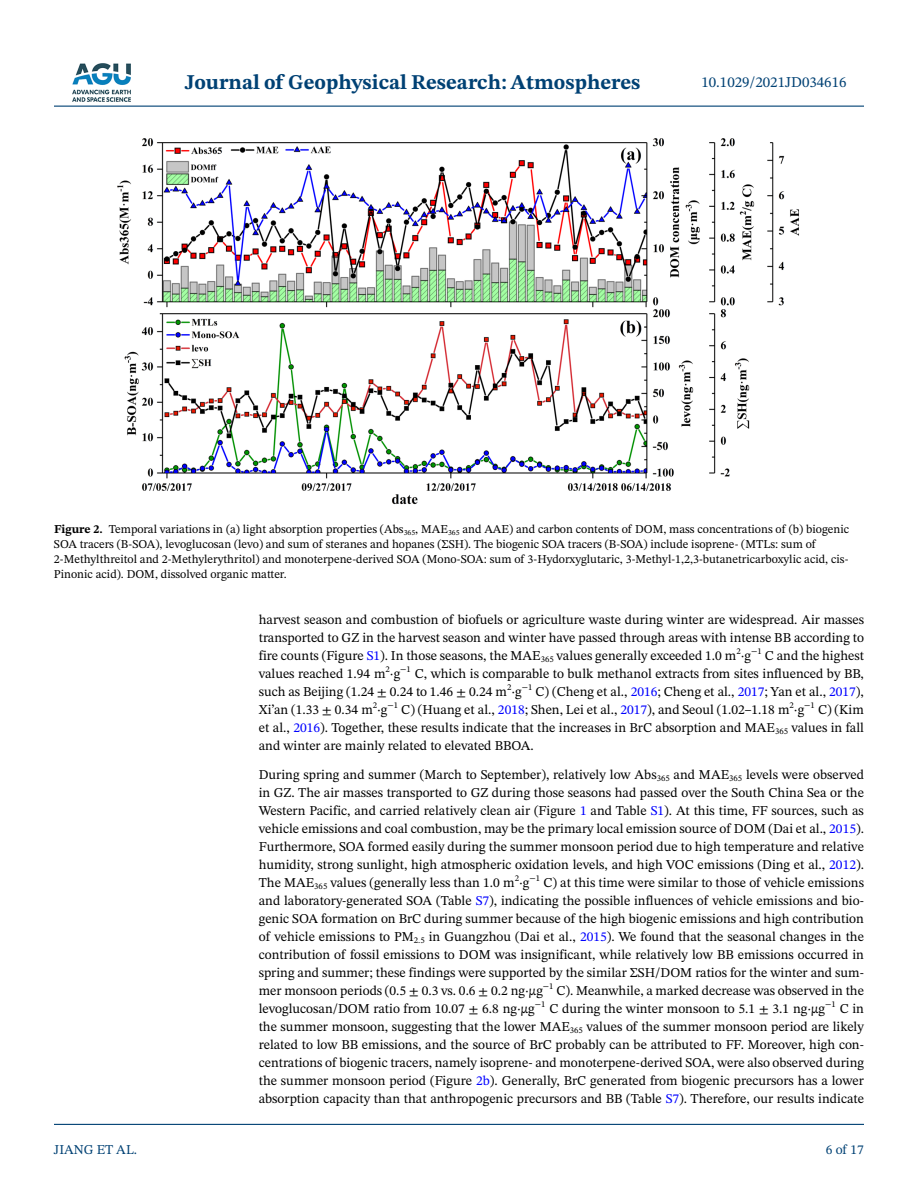
<style>
.page{position:relative;width:918px;height:1188px;background:#fff}
.page>*{position:absolute;margin:0;border:0;box-sizing:border-box;transform-origin:0 0}
.t1{font:700 21px "STIX Two Text";color:#004174}
.t2{font:15px "STIX Two Text";color:#004174}
.t3{font:13.5px/18px "STIX Two Text";color:#000;text-align:justify}
.t4{font:13.5px "STIX Two Text";color:#004174}
.t5{font:12px/15px "STIX Two Text";color:#000}
.t6{font:8.7px "STIX Two Text";color:#000}
.s1{font-weight:700}
.s2{color:#00f}
</style>
<div class="page">
<hr style="left:54px;top:106px;width:810px;height:1px;background:#004174">
<hr style="left:54px;top:1124px;width:810px;height:1px;background:#004174">
<img style="left:72px;top:63px;width:59px;height:39px">
<img style="left:117px;top:138px;width:682px;height:366px">
<h1 class="t1" style="left:185px;top:67px;width:457px">Journal of Geophysical Research: Atmospheres</h1>
<p class="t2" style="left:701px;top:72px;width:147px">10.1029/2021JD034616</p>
<p class="t5" style="left:54px;top:521px;width:797px"><span class="s1">Figure 2.</span> Temporal variations in (a) light absorption properties (Abs<sub>365</sub>, MAE<sub>365</sub> and AAE) and carbon contents of DOM, mass concentrations of (b) biogenic SOA tracers (B-SOA), levoglucosan (levo) and sum of steranes and hopanes (ΣSH). The biogenic SOA tracers (B-SOA) include isoprene- (MTLs: sum of 2-Methylthreitol and 2-Methylerythritol) and monoterpene-derived SOA (Mono-SOA: sum of 3-Hydorxyglutaric, 3-Methyl-1,2,3-butanetricarboxylic acid, cis-Pinonic acid). DOM, dissolved organic matter.</p>
<p class="t3" style="left:259px;top:611px;width:607px">harvest season and combustion of biofuels or agriculture waste during winter are widespread. Air masses transported to GZ in the harvest season and winter have passed through areas with intense BB according to fire counts (Figure <span class="s2">S1</span>). In those seasons, the MAE<sub>365</sub> values generally exceeded 1.0 m ·g</p>
<p class="t6" style="left:736px;top:645px;width:6px">2</p>
<p class="t6" style="left:751px;top:645px;width:12px">−1</p>
<p class="t3" style="left:765px;top:647px;width:101px">C and the highest</p>
<p class="t3" style="left:259px;top:665px;width:143px">values reached 1.94 m<sup>2</sup>·g</p>
<p class="t6" style="left:400px;top:663px;width:12px">−1</p>
<p class="t3" style="left:259px;top:665px;width:607px;text-indent:156px">C, which is comparable to bulk methanol extracts from sites influenced by BB, such as Beijing (1.24 ± 0.24 to 1.46 ± 0.24 m<sup>2</sup>·g</p>
<p class="t6" style="left:522px;top:681px;width:12px">−1</p>
<p class="t3" style="left:536px;top:683px;width:330px">C) (Cheng et al., <span class="s2">2016</span>; Cheng et al., <span class="s2">2017</span>; Yan et al., <span class="s2">2017</span>),</p>
<p class="t4" style="left:54px;top:1140px;width:85px">JIANG ET AL.</p>
<p class="t6" style="left:790px;top:699px;width:6px">2</p>
<p class="t6" style="left:804px;top:699px;width:12px">−1</p>
<p class="t3" style="left:259px;top:701px;width:607px;text-indent:559px">C) (Kim et al., <span class="s2">2016</span>). Together, these results indicate that the increases in BrC absorption and MAE<sub>365</sub> values in fall and winter are mainly related to elevated BBOA.</p>
<p class="t3" style="left:259px;top:765px;width:607px">During spring and summer (March to September), relatively low Abs<sub>365</sub> and MAE<sub>365</sub> levels were observed in GZ. The air masses transported to GZ during those seasons had passed over the South China Sea or the Western Pacific, and carried relatively clean air (Figure <span class="s2">1</span> and Table <span class="s2">S1</span>). At this time, FF sources, such as vehicle emissions and coal combustion, may be the primary local emission source of DOM (Dai et al., <span class="s2">2015</span>).<br>Furthermore, SOA formed easily during the summer monsoon period due to high temperature and relative humidity, strong sunlight, high atmospheric oxidation levels, and high VOC emissions (Ding et al., <span class="s2">2012</span>).<br>The MAE<sub>365</sub> values (generally less than 1.0 m ·g</p>
<p class="t3" style="left:259px;top:701px;width:130px">Xi’an (1.33 ± 0.34 m<sup>2</sup>·g</p>
<p class="t6" style="left:388px;top:699px;width:12px">−1</p>
<p class="t3" style="left:401px;top:701px;width:404px">C) (Huang et al., <span class="s2">2018</span>; Shen, Lei et al., <span class="s2">2017</span>), and Seoul (1.02–1.18 m ·g</p>
<p class="t6" style="left:515px;top:872px;width:6px">2</p>
<p class="t6" style="left:529px;top:872px;width:12px">−1</p>
<p class="t3" style="left:259px;top:873px;width:607px;text-indent:285px">C) at this time were similar to those of vehicle emissions and laboratory-generated SOA (Table <span class="s2">S7</span>), indicating the possible influences of vehicle emissions and bio&shy;genic SOA formation on BrC during summer because of the high biogenic emissions and high contribution of vehicle emissions to PM<sub>2.5</sub> in Guangzhou (Dai et al., <span class="s2">2015</span>). We found that the seasonal changes in the contribution of fossil emissions to DOM was insignificant, while relatively low BB emissions occurred in spring and summer; these findings were supported by the similar ΣSH/DOM ratios for the winter and sum&shy;mer monsoon periods (0.5 ± 0.3 vs. 0.6 ± 0.2 ng·μg<sup>−1</sup> C). Meanwhile, a marked decrease was observed in the levoglucosan/DOM ratio from 10.07 ± 6.8 ng·μg<sup>−1</sup> C during the winter monsoon to 5.1 ± 3.1 ng·μg</p>
<p class="t6" style="left:825px;top:998px;width:12px">−1</p>
<p class="t3" style="left:259px;top:999px;width:607px;text-indent:581px">C in the summer monsoon, suggesting that the lower MAE<sub>365</sub> values of the summer monsoon period are likely related to low BB emissions, and the source of BrC probably can be attributed to FF. Moreover, high con&shy;centrations of biogenic tracers, namely isoprene- and monoterpene-derived SOA, were also observed during the summer monsoon period (Figure <span class="s2">2b</span>). Generally, BrC generated from biogenic precursors has a lower absorption capacity than that anthropogenic precursors and BB (Table <span class="s2">S7</span>). Therefore, our results indicate</p>
<p class="t4" style="left:826px;top:1140px;width:40px">6 of 17</p>
</div>
